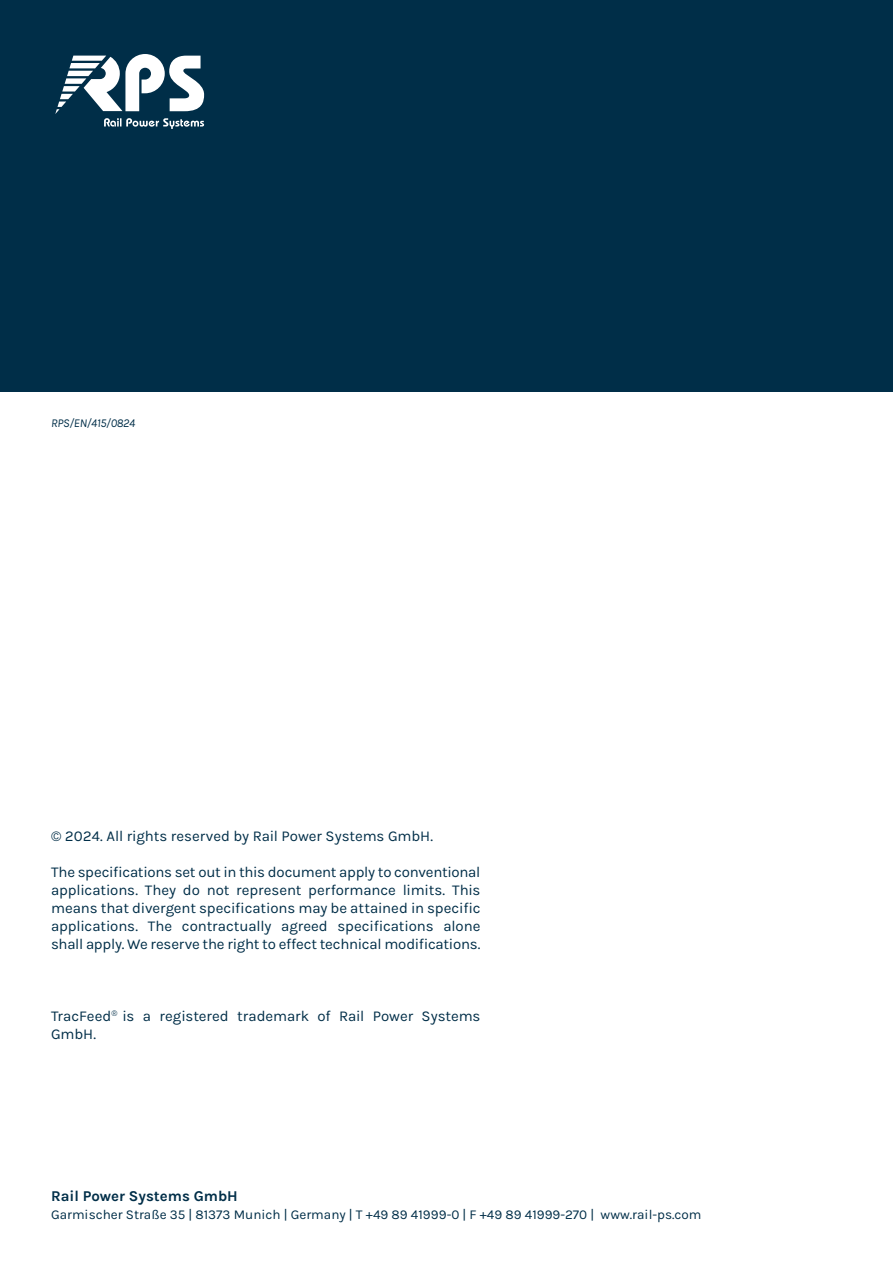
<style>
.page{position:relative;width:893px;height:1263px;background:#fff}
.page>*{position:absolute;margin:0;border:0;box-sizing:border-box;transform-origin:0 0}
.t1{font:15px/18px "Karla";letter-spacing:-.005em;color:#002e48;text-align:justify}
.t2{font:700 15px "Karla";color:#002e48}
.t3{font:13.5px "Karla";color:#002e48}
.t4{font:italic 12px "Karla";letter-spacing:-.02em;color:#002e48}
</style>
<div class="page">
<div style="left:0;top:0;width:893px;height:391px;background:#002e48"></div>
<svg style="left:55px;top:54px;width:149px;height:75px"></svg>
<p class="t4" style="left:51px;top:416px;width:86px">RPS/EN/415/0824</p>
<p class="t1" style="left:51px;top:827px;width:384px">© 2024. All rights reserved by Rail Power Systems GmbH.</p>
<p class="t1" style="left:51px;top:863px;width:431px">The specifications set out in this document apply to conventional applications. They do not represent performance limits. This means that divergent specifications may be attained in specific applications. The contractually agreed specifications alone shall apply. We reserve the right to effect technical modifications.</p>
<p class="t1" style="left:51px;top:1007px;width:431px">TracFeed<sup>®</sup> is a registered trademark of Rail Power Systems<br>GmbH.</p>
<p class="t2" style="left:51px;top:1186px;width:188px">Rail Power Systems GmbH</p>
<p class="t3" style="left:51px;top:1206px;width:652px">Garmischer Straße 35 | 81373 Munich | Germany | T +49 89 41999-0 | F +49 89 41999-270 | www.rail-ps.com</p>
</div>
